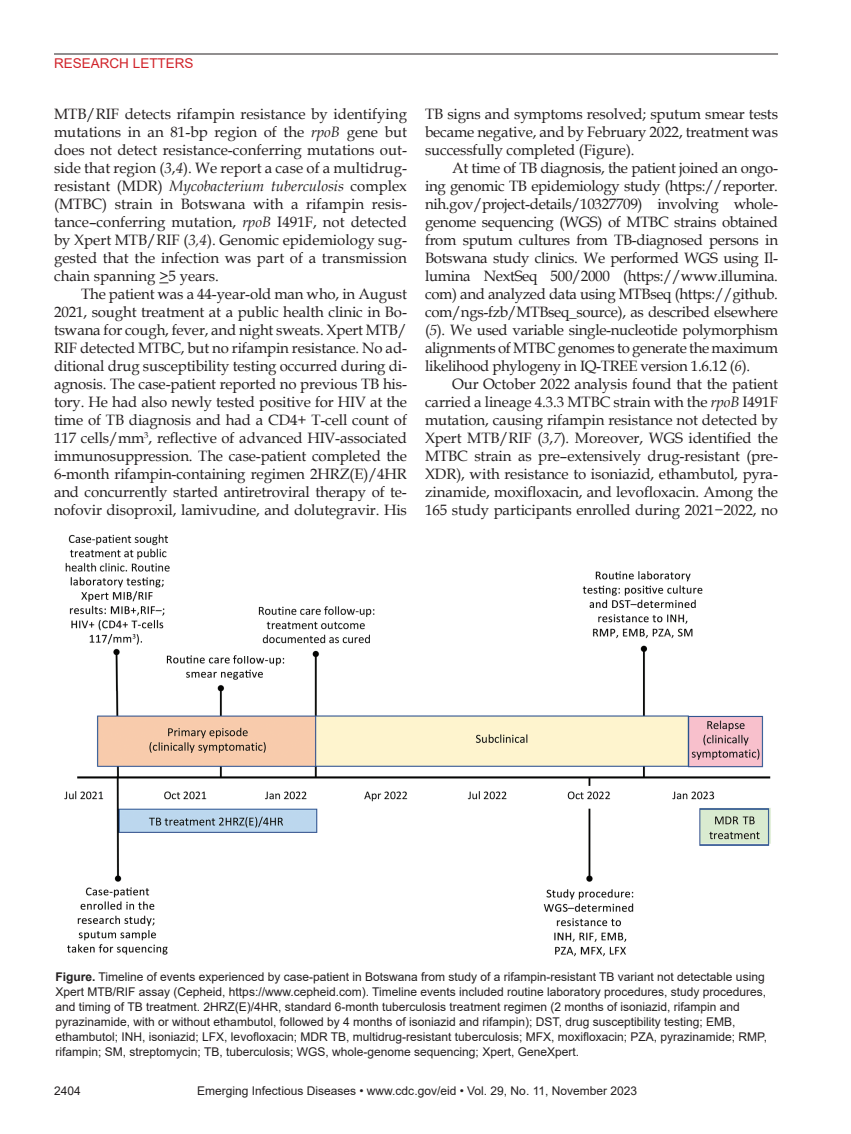
<style>
.page{position:relative;width:851px;height:1134px;background:#fff}
.page>*{position:absolute;margin:0;border:0;box-sizing:border-box;transform-origin:0 0}
.t1{font:15px/18px "Book Antiqua";letter-spacing:-.01em;color:#231f20;text-align:justify}
.t2{font:13.5px "Arial";color:#d1232a}
.t3{font:12px/15px "Arial";color:#231f20}
.s1{font-style:italic}
.s2{font-weight:700}
</style>
<div class="page">
<hr style="left:54px;top:54px;width:724px;height:1px;background:#231f20">
<img style="left:64px;top:534px;width:707px;height:423px">
<p class="t2" style="left:54px;top:54px;width:141px">RESEARCH LETTERS</p>
<p class="t1" style="left:54px;top:104px;width:354px">MTB/RIF detects rifampin resistance by identifying mutations in an 81-bp region of the <span class="s1">rpoB</span> gene but does not detect resistance-conferring mutations out&shy;side that region (<span class="s1">3</span>,<span class="s1">4</span>). We report a case of a multidrug&shy;resistant (MDR) <span class="s1">Mycobacterium tuberculosis</span> complex (MTBC) strain in Botswana with a rifampin resis&shy;tance–conferring mutation, <span class="s1">rpoB</span> I491F, not detected by Xpert MTB/RIF (<span class="s1">3,4</span>). Genomic epidemiology sug&shy;gested that the infection was part of a transmission chain spanning &gt;5 years.</p>
<p class="t1" style="left:54px;top:284px;width:354px;text-indent:27px">The patient was a 44-year-old man who, in August 2021, sought treatment at a public health clinic in Bo&shy;tswana for cough, fever, and night sweats. Xpert MTB/ RIF detected MTBC, but no rifampin resistance. No ad&shy;ditional drug susceptibility testing occurred during di&shy;agnosis. The case-patient reported no previous TB his&shy;tory. He had also newly tested positive for HIV at the time of TB diagnosis and had a CD4+ T-cell count of 117 cells/mm<sup>3</sup>, reflective of advanced HIV-associated immunosuppression. The case-patient completed the 6-month rifampin-containing regimen 2HRZ(E)/4HR and concurrently started antiretroviral therapy of te&shy;nofovir disoproxil, lamivudine, and dolutegravir. His</p>
<p class="t1" style="left:425px;top:104px;width:354px">TB signs and symptoms resolved; sputum smear tests became negative, and by February 2022, treatment was successfully completed (Figure).</p>
<p class="t1" style="left:425px;top:158px;width:354px;text-indent:27px">At time of TB diagnosis, the patient joined an ongo&shy;ing genomic TB epidemiology study (https://reporter. nih.gov/project-details/10327709) involving whole&shy;genome sequencing (WGS) of MTBC strains obtained from sputum cultures from TB-diagnosed persons in Botswana study clinics. We performed WGS using Il&shy;lumina NextSeq 500/2000 (https://www.illumina. com) and analyzed data using MTBseq (https://github. com/ngs-fzb/MTBseq_source), as described elsewhere (<span class="s1">5</span>). We used variable single-nucleotide polymorphism alignments of MTBC genomes to generate the maximum likelihood phylogeny in IQ-TREE version 1.6.12 (<span class="s1">6</span>).</p>
<p class="t1" style="left:425px;top:374px;width:354px;text-indent:27px">Our October 2022 analysis found that the patient carried a lineage 4.3.3 MTBC strain with the <span class="s1">rpoB</span> I491F mutation, causing rifampin resistance not detected by Xpert MTB/RIF (<span class="s1">3</span>,<span class="s1">7</span>). Moreover, WGS identified the MTBC strain as pre–extensively drug-resistant (pre-XDR), with resistance to isoniazid, ethambutol, pyra&shy;zinamide, moxifloxacin, and levofloxacin. Among the 165 study participants enrolled during 2021−2022, no</p>
<p class="t3" style="left:55px;top:969px;width:713px"><span class="s2">Figure.</span> Timeline of events experienced by case-patient in Botswana from study of a rifampin-resistant TB variant not detectable using Xpert MTB/RIF assay (Cepheid, https://www.cepheid.com). Timeline events included routine laboratory procedures, study procedures, and timing of TB treatment. 2HRZ(E)/4HR, standard 6-month tuberculosis treatment regimen (2 months of isoniazid, rifampin and pyrazinamide, with or without ethambutol, followed by 4 months of isoniazid and rifampin); DST, drug susceptibility testing; EMB, ethambutol; INH, isoniazid; LFX, levofloxacin; MDR TB, multidrug-resistant tuberculosis; MFX, moxifloxacin; PZA, pyrazinamide; RMP, rifampin; SM, streptomycin; TB, tuberculosis; WGS, whole-genome sequencing; Xpert, GeneXpert.</p>
<p class="t3" style="left:54px;top:1084px;width:28px">2404</p>
<p class="t3" style="left:197px;top:1084px;width:441px">Emerging Infectious Diseases • www.cdc.gov/eid • Vol. 29, No. 11, November 2023</p>
</div>
